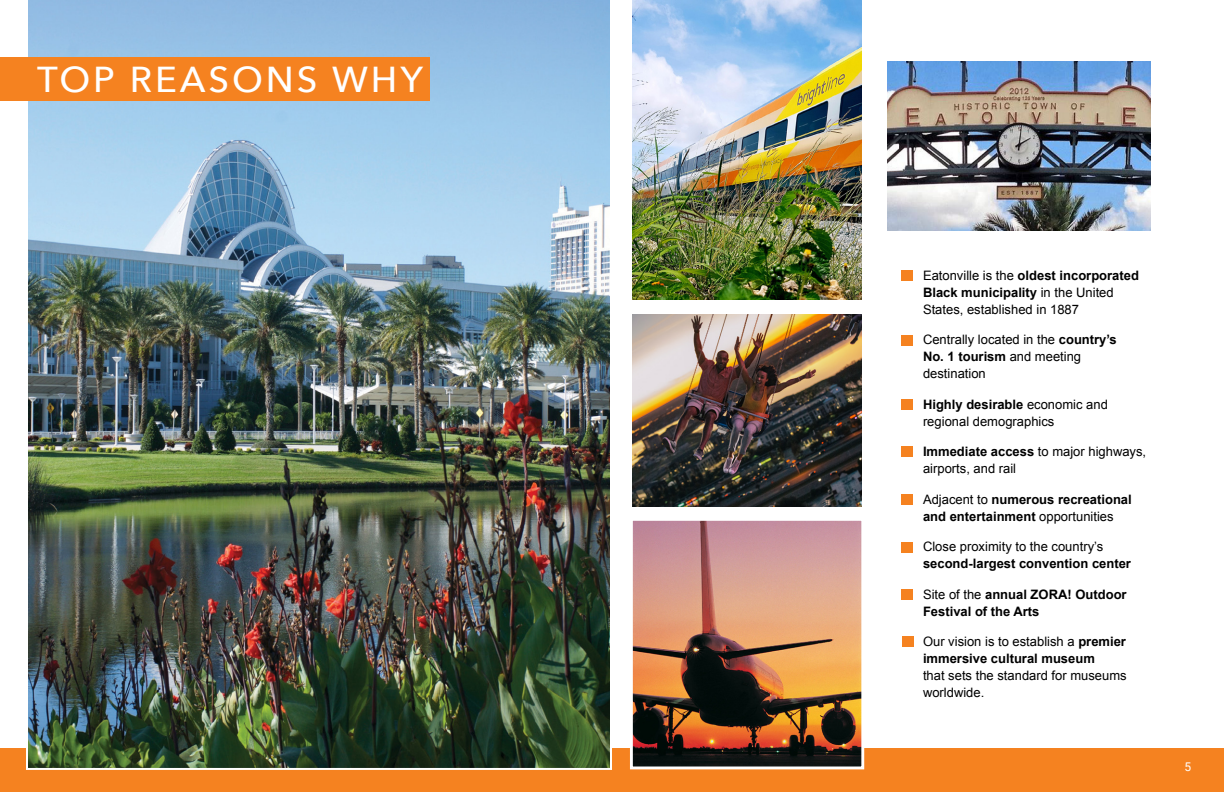
<style>
.page{position:relative;width:1224px;height:792px;background:#fff}
.page>*{position:absolute;margin:0;border:0;box-sizing:border-box;transform-origin:0 0}
.t1{font:500 36px "Avenir Next";letter-spacing:.08em;color:#fff}
.t2{font:13px/17px "Arial";color:#000}
.t3{font:700 13px/17px "Arial";color:#000}
.t4{font:12px "Roboto";color:#fff}
.s1{font-weight:700}
.s2{font-weight:400}
</style>
<div class="page">
<div style="left:0;top:748px;width:612px;height:44px;background:#f58220"></div>
<img style="left:888px;top:61px;width:262px;height:169px">
<div style="left:612px;top:748px;width:612px;height:44px;background:#f58220"></div>
<img style="left:26px;top:0;width:586px;height:770px">
<div style="left:0;top:58px;width:429px;height:43px;background:#f58220"></div>
<img style="left:632px;top:0;width:229px;height:300px">
<img style="left:634px;top:522px;width:226px;height:243px">
<div style="left:630px;top:518px;width:234px;height:251px;border:3px solid #fff"></div>
<img style="left:632px;top:314px;width:229px;height:192px">
<div style="left:901px;top:271px;width:12px;height:10px;background:#f58220"></div>
<div style="left:901px;top:335px;width:12px;height:11px;background:#f58220"></div>
<div style="left:901px;top:400px;width:12px;height:10px;background:#f58220"></div>
<div style="left:901px;top:446px;width:11px;height:11px;background:#f58220"></div>
<div style="left:901px;top:494px;width:11px;height:10px;background:#f58220"></div>
<div style="left:901px;top:542px;width:11px;height:11px;background:#f58220"></div>
<div style="left:901px;top:589px;width:11px;height:10px;background:#f58220"></div>
<div style="left:902px;top:636px;width:11px;height:11px;background:#f58220"></div>
<h1 class="t1" style="left:37px;top:49px;width:388px">TOP REASONS WHY</h1>
<p class="t2" style="left:923px;top:267px;width:218px">Eatonville is the <span class="s1">oldest incorporated<br>Black municipality</span> in the United<br>States, established in 1887</p>
<p class="t2" style="left:923px;top:331px;width:195px">Centrally located in the <span class="s1">country’s<br>No. 1 tourism</span> and meeting destination</p>
<p class="t2" style="left:923px;top:396px;width:186px"><span class="s1">Highly desirable</span> economic and regional demographics</p>
<p class="t2" style="left:923px;top:443px;width:225px"><span class="s1">Immediate access</span> to major highways, airports, and rail</p>
<p class="t3" style="left:923px;top:491px;width:210px"><span class="s2">Adjacent to</span> numerous recreational and entertainment <span class="s2">opportunities</span></p>
<p class="t2" style="left:923px;top:538px;width:182px">Close proximity to the country’s</p>
<p class="t3" style="left:923px;top:556px;width:210px">second-largest convention center</p>
<p class="t3" style="left:923px;top:586px;width:205px"><span class="s2">Site of the</span> annual ZORA! Outdoor<br>Festival of the Arts</p>
<p class="t3" style="left:923px;top:634px;width:205px"><span class="s2">Our vision is to establish a</span> premier immersive cultural museum</p>
<p class="t2" style="left:923px;top:667px;width:205px">that sets the standard for museums worldwide.</p>
<p class="t4" style="left:1185px;top:758px;width:8px">5</p>
</div>
